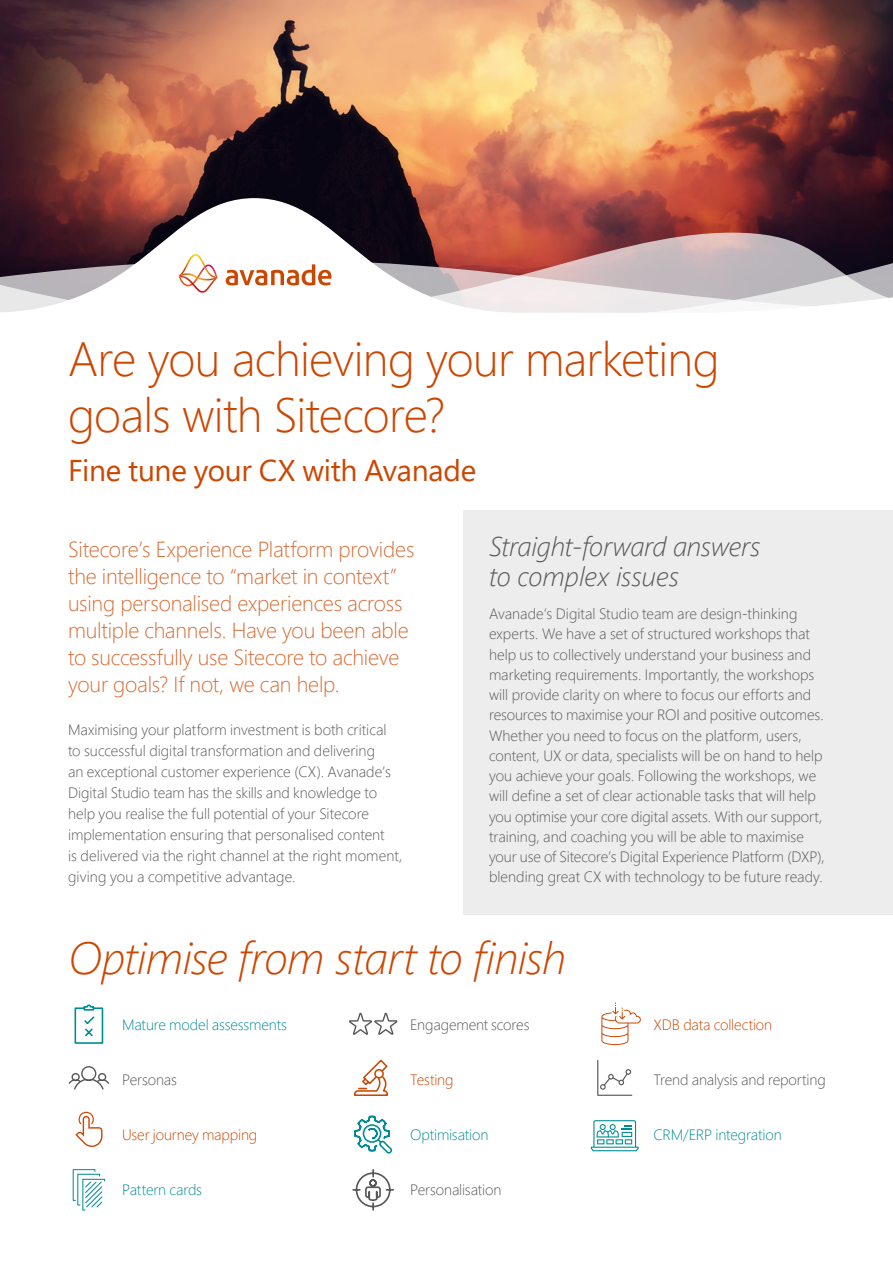
<style>
.page{position:relative;width:893px;height:1263px;background:#fff}
.page>*{position:absolute;margin:0;border:0;box-sizing:border-box;transform-origin:0 0}
.t1{font:300 48px/55.5px "Segoe Pro";letter-spacing:-.015em;color:#cc4600}
.t2{font:italic 300 45px "Segoe Pro";letter-spacing:-.015em;color:#cc4600}
.t3{font:30px "Segoe Pro";letter-spacing:-.01em;color:#cc4600}
.t4{font:italic 300 27px/30px "Segoe Pro";letter-spacing:-.01em;color:#575756}
.t5{font:300 21.75px/27px "Segoe Pro";letter-spacing:-.01em;color:#d66b33}
.t6{font:300 15px/20.2px "Segoe Pro";color:#575756}
.t7{font:300 15px "Segoe Pro";letter-spacing:-.01em;color:#008c95}
.t8{font:300 15px "Segoe Pro";letter-spacing:-.01em;color:#cc4600}
</style>
<div class="page">
<img style="left:0;top:0;width:893px;height:158px">
<svg style="left:0;top:158px;width:893px;height:155px"></svg>
<svg style="left:226px;top:264px;width:105px;height:21px"></svg>
<svg style="left:178px;top:254px;width:39px;height:39px"></svg>
<svg style="left:354px;top:1059px;width:34px;height:37px"></svg>
<svg style="left:349px;top:1013px;width:48px;height:22px"></svg>
<svg style="left:352px;top:1169px;width:42px;height:42px"></svg>
<svg style="left:354px;top:1115px;width:39px;height:39px"></svg>
<svg style="left:74px;top:1004px;width:30px;height:40px"></svg>
<svg style="left:68px;top:1066px;width:41px;height:23px"></svg>
<svg style="left:75px;top:1112px;width:27px;height:35px"></svg>
<svg style="left:73px;top:1169px;width:32px;height:41px"></svg>
<svg style="left:601px;top:1002px;width:40px;height:43px"></svg>
<svg style="left:597px;top:1060px;width:35px;height:36px"></svg>
<svg style="left:591px;top:1120px;width:48px;height:31px"></svg>
<div style="left:463px;top:510px;width:430px;height:404px;background:#ededed"></div>
<h1 class="t1" style="left:68px;top:330px;width:653px">Are you achieving your marketing goals with Sitecore?</h1>
<h3 class="t3" style="left:68px;top:450px;width:410px">Fine tune your CX with Avanade</h3>
<h3 class="t5" style="left:68px;top:535px;width:348px">Sitecore’s Experience Platform provides the intelligence to “market in context” using personalised experiences across multiple channels. Have you been able to successfully use Sitecore to achieve your goals? If not, we can help.</h3>
<p class="t6" style="left:68px;top:719px;width:336px;line-height:21px">Maximising your platform investment is both critical to successful digital transformation and delivering<br>an exceptional customer experience (CX). Avanade’s Digital Studio team has the skills and knowledge to help you realise the full potential of your Sitecore implementation ensuring that personalised content<br>is delivered via the right channel at the right moment, giving you a competitive advantage.</p>
<h3 class="t4" style="left:489px;top:531px;width:273px">Straight-forward answers to complex issues</h3>
<p class="t6" style="left:489px;top:603px;width:337px">Avanade’s Digital Studio team are design-thinking experts. We have a set of structured workshops that help us to collectively understand your business and marketing requirements. Importantly, the workshops will provide clarity on where to focus our efforts and resources to maximise your ROI and positive outcomes.<br>Whether you need to focus on the platform, users, content, UX or data, specialists will be on hand to help you achieve your goals. Following the workshops, we will define a set of clear actionable tasks that will help you optimise your core digital assets. With our support, training, and coaching you will be able to maximise your use of Sitecore’s Digital Experience Platform (DXP), blending great CX with technology to be future ready.</p>
<h2 class="t2" style="left:68px;top:927px;width:500px">Optimise from start to finish</h2>
<p class="t6" style="left:410px;top:1014px;width:121px">Engagement scores</p>
<p class="t7" style="left:122px;top:1015px;width:167px">Mature model assessments</p>
<p class="t6" style="left:122px;top:1069px;width:56px">Personas</p>
<p class="t8" style="left:410px;top:1070px;width:45px">Testing</p>
<p class="t8" style="left:122px;top:1125px;width:137px">User journey mapping</p>
<p class="t7" style="left:410px;top:1125px;width:80px">Optimisation</p>
<p class="t7" style="left:122px;top:1180px;width:81px">Pattern cards</p>
<p class="t6" style="left:410px;top:1180px;width:93px">Personalisation</p>
<p class="t8" style="left:654px;top:1015px;width:120px">XDB data collection</p>
<p class="t6" style="left:654px;top:1069px;width:174px">Trend analysis and reporting</p>
<p class="t7" style="left:654px;top:1125px;width:130px">CRM/ERP integration</p>
</div>
